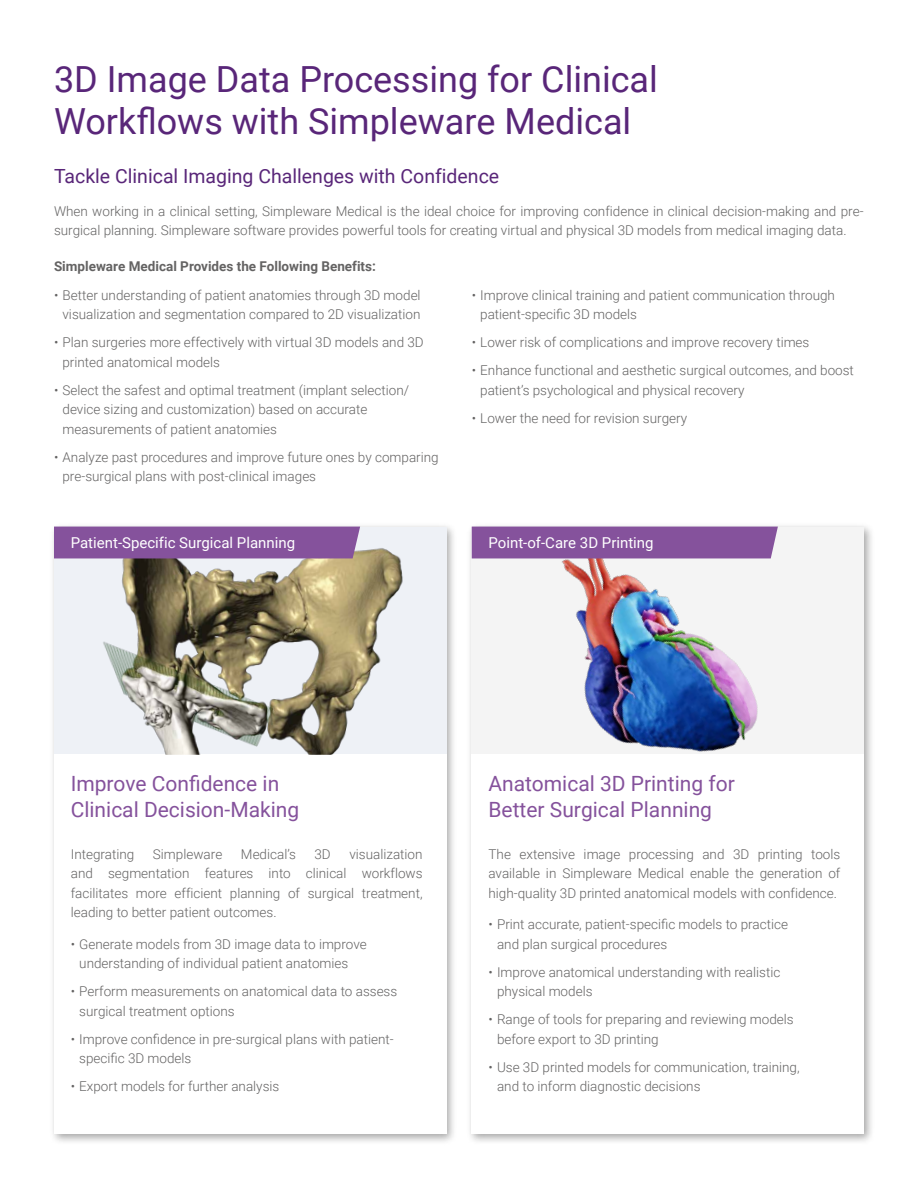
<style>
.page{position:relative;width:918px;height:1188px;background:#fff}
.page>*{position:absolute;margin:0;border:0;box-sizing:border-box;transform-origin:0 0}
.t1{font:36px/42px "Roboto";color:#592679}
.t2{font:21px/25.5px "Roboto";color:#85529c}
.HEADING_1{font:19.5px "Roboto";color:#592679}
.HEADING_above_images{font:15px "Roboto";color:#fff}
.BODY_COPY{font:300 13.5px/19.5px "Roboto";color:#646363}
.BODY_COPY-2{font:700 13.5px "Roboto";color:#646363}
</style>
<div class="page">
<div style="left:49px;top:522px;width:409px;height:624px;background:#000;opacity:.35"></div>
<div style="left:54px;top:528px;width:392px;height:606px;background:#fff"></div>
<div style="left:54px;top:528px;width:392px;height:226px;background:#eef1f6"></div>
<img style="left:94px;top:548px;width:309px;height:207px">
<div style="left:54px;top:527px;width:306px;height:31px;background:#85529c"></div>
<div style="left:467px;top:522px;width:408px;height:624px;background:#000;opacity:.35"></div>
<div style="left:472px;top:528px;width:392px;height:606px;background:#fff"></div>
<div style="left:472px;top:528px;width:392px;height:226px;background:#f4f4f4"></div>
<img style="left:475px;top:558px;width:296px;height:194px">
<div style="left:472px;top:527px;width:306px;height:31px;background:#85529c"></div>
<p class="t1" style="left:54px;top:57px;width:605px">3D Image Data Processing for Clinical<br>Workflows with Simpleware Medical</p>
<p class="HEADING_1" style="left:54px;top:163px;width:447px">Tackle Clinical Imaging Challenges with Confidence</p>
<p class="BODY_COPY" style="left:54px;top:201px;width:811px">When working in a clinical setting, Simpleware Medical is the ideal choice for improving confidence in clinical decision-making and pre&shy;surgical planning. Simpleware software provides powerful tools for creating virtual and physical 3D models from medical imaging data.</p>
<p class="BODY_COPY-2" style="left:54px;top:257px;width:323px">Simpleware Medical Provides the Following Benefits:</p>
<p class="BODY_COPY" style="left:54px;top:285px;width:368px;text-align:right">• Better understanding of patient anatomies through 3D model visualization and segmentation compared to 2D visualization</p>
<p class="BODY_COPY" style="left:63px;top:332px;width:363px;text-indent:-9px">• Plan surgeries more effectively with virtual 3D models and 3D printed anatomical models</p>
<p class="BODY_COPY" style="left:63px;top:380px;width:348px;text-indent:-9px">• Select the safest and optimal treatment (implant selection/ device sizing and customization) based on accurate measurements of patient anatomies</p>
<p class="BODY_COPY" style="left:63px;top:447px;width:378px;text-indent:-9px">• Analyze past procedures and improve future ones by comparing pre-surgical plans with post-clinical images</p>
<p class="BODY_COPY" style="left:480px;top:285px;width:356px;text-indent:-9px">• Improve clinical training and patient communication through patient-specific 3D models</p>
<p class="BODY_COPY" style="left:472px;top:332px;width:339px">• Lower risk of complications and improve recovery times</p>
<p class="BODY_COPY" style="left:480px;top:360px;width:375px;text-indent:-9px">• Enhance functional and aesthetic surgical outcomes, and boost patient’s psychological and physical recovery</p>
<p class="BODY_COPY" style="left:472px;top:408px;width:217px">• Lower the need for revision surgery</p>
<p class="HEADING_above_images" style="left:71px;top:532px;width:226px">Patient-Specific Surgical Planning</p>
<p class="HEADING_above_images" style="left:489px;top:532px;width:167px">Point-of-Care 3D Printing</p>
<p class="t2" style="left:71px;top:770px;width:230px">Improve Confidence in<br>Clinical Decision-Making</p>
<p class="BODY_COPY" style="left:71px;top:843px;width:65px">Integrating</p>
<p class="BODY_COPY" style="left:153px;top:843px;width:71px">Simpleware</p>
<p class="BODY_COPY" style="left:241px;top:843px;width:56px">Medical’s</p>
<p class="BODY_COPY" style="left:315px;top:843px;width:18px">3D</p>
<p class="BODY_COPY" style="left:71px;top:843px;width:353px;text-align:justify;text-indent:279px">visualization and segmentation features into clinical workflows facilitates more efficient planning of surgical treatment, leading to better patient outcomes.</p>
<p class="BODY_COPY" style="left:79px;top:933px;width:289px;text-indent:-9px">• Generate models from 3D image data to improve understanding of individual patient anatomies</p>
<p class="BODY_COPY" style="left:79px;top:981px;width:320px;text-indent:-9px">• Perform measurements on anatomical data to assess surgical treatment options</p>
<p class="BODY_COPY" style="left:79px;top:1028px;width:316px;text-indent:-9px">• Improve confidence in pre-surgical plans with patient&shy;specific 3D models</p>
<p class="BODY_COPY" style="left:71px;top:1076px;width:210px">• Export models for further analysis</p>
<p class="t2" style="left:489px;top:770px;width:248px">Anatomical 3D Printing for<br>Better Surgical Planning</p>
<p class="BODY_COPY" style="left:489px;top:843px;width:353px;text-align:justify">The extensive image processing and 3D printing tools available in Simpleware Medical enable the generation of high-quality 3D printed anatomical models with confidence.</p>
<p class="BODY_COPY" style="left:497px;top:914px;width:293px;text-indent:-9px">• Print accurate, patient-specific models to practice and plan surgical procedures</p>
<p class="BODY_COPY" style="left:497px;top:961px;width:285px;text-indent:-9px">• Improve anatomical understanding with realistic physical models</p>
<p class="BODY_COPY" style="left:497px;top:1009px;width:298px;text-indent:-9px">• Range of tools for preparing and reviewing models before export to 3D printing</p>
<p class="BODY_COPY" style="left:497px;top:1056px;width:304px;text-indent:-9px">• Use 3D printed models for communication, training, and to inform diagnostic decisions</p>
</div>
